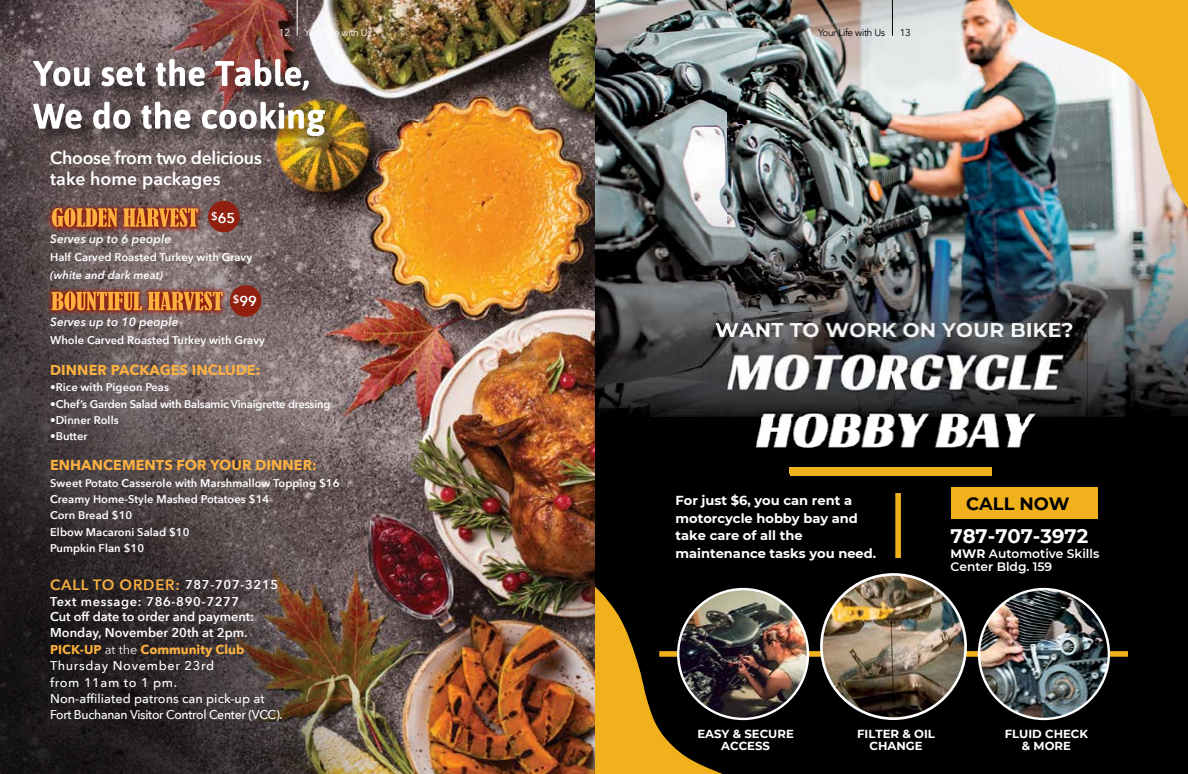
<style>
.page{position:relative;width:1188px;height:774px;background:#fff}
.page>*{position:absolute;margin:0;border:0;box-sizing:border-box;transform-origin:0 0}
.t1{font:700 19.6px "Montserrat";color:#fff}
.t2{font:700 17.8px "Montserrat";color:#000}
.t3{font:600 17.7px/21.1px "Avenir Next";letter-spacing:-.015em;color:#fff}
.t4{font:600 14.9px "Avenir Next";letter-spacing:.05em;color:#fbb040}
.t5{font:700 14.3px "Avenir Next";letter-spacing:.005em;color:#fbb040}
.t6{font:600 14.3px "Avenir Next";color:#fff}
.t7{font:700 13px/17.8px "Montserrat";color:#fff}
.t8{font:500 12.7px/16.4px "Avenir Next";letter-spacing:.005em;color:#fff}
.t9{font:600 12.7px/15.5px "Avenir Next";letter-spacing:.005em;color:#fff}
.t10{font:600 12.2px/13.2px "Montserrat";color:#fff}
.t11{font:italic 600 11.9px "Avenir Next";letter-spacing:.005em;color:#fff}
.t12{font:700 11.7px/12.4px "Montserrat";color:#fff;text-align:center}
.t13{font:600 11.1px/16.3px "Avenir Next";letter-spacing:.005em;color:#fff}
.t14{font:600 11.1px "Avenir Next";letter-spacing:-.015em;color:#fff}
.t15{font:italic 600 11.1px "Avenir Next";letter-spacing:.005em;color:#fff}
.t16{font:10px "Avenir";letter-spacing:-.04em;color:#fff}
.t17{font:10px "Avenir";letter-spacing:-.04em;color:#040407}
.t18{font:10px "Avenir";color:#030203}
.s1{font-weight:300}
.s2{font-size:12.7px;color:#fff}
.s3{font-weight:700;color:#fbb040}
.s4{font-weight:400}
.s5{font-weight:700}
</style>
<div class="page">
<div style="left:595px;top:0;width:593px;height:774px;background:#000"></div>
<img style="left:595px;top:384px;width:108px;height:33px">
<img style="left:595px;top:0;width:593px;height:252px">
<img style="left:595px;top:252px;width:133px;height:132px">
<img style="left:728px;top:252px;width:267px;height:61px">
<img style="left:995px;top:252px;width:193px;height:66px">
<img style="left:1082px;top:318px;width:106px;height:99px">
<div style="left:790px;top:467px;width:201px;height:9px;background:#f1b11d"></div>
<div style="left:895px;top:493px;width:6px;height:65px;background:#f1b11d"></div>
<svg style="left:595px;top:586px;width:215px;height:188px"></svg>
<img style="left:1002px;top:0;width:186px;height:223px">
<div style="left:659px;top:651px;width:469px;height:6px;background:#f1b11d"></div>
<img style="left:820px;top:573px;width:147px;height:147px">
<img style="left:677px;top:588px;width:132px;height:132px">
<img style="left:978px;top:588px;width:132px;height:132px">
<img style="left:703px;top:331px;width:384px;height:142px">
<img style="left:790px;top:467px;width:201px;height:6px">
<img style="left:706px;top:313px;width:376px;height:36px">
<div style="left:951px;top:487px;width:147px;height:32px;background:#f1b11d"></div>
<img style="left:0;top:0;width:595px;height:774px">
<img style="left:27px;top:53px;width:321px;height:106px">
<svg style="left:33px;top:61px;width:57px;height:25px"></svg>
<svg style="left:101px;top:63px;width:45px;height:23px"></svg>
<svg style="left:156px;top:59px;width:49px;height:27px"></svg>
<svg style="left:215px;top:59px;width:94px;height:31px"></svg>
<svg style="left:33px;top:104px;width:49px;height:25px"></svg>
<svg style="left:93px;top:102px;width:37px;height:27px"></svg>
<svg style="left:142px;top:102px;width:49px;height:27px"></svg>
<img style="left:202px;top:102px;width:123px;height:34px">
<img style="left:16px;top:172px;width:218px;height:84px">
<img style="left:16px;top:256px;width:243px;height:91px">
<div style="left:208px;top:201px;width:32px;height:31px;background:#912010;border-radius:50%"></div>
<div style="left:230px;top:285px;width:31px;height:32px;background:#912010;border-radius:50%"></div>
<svg style="left:52px;top:208px;width:65px;height:19px"></svg>
<svg style="left:123px;top:208px;width:75px;height:19px"></svg>
<svg style="left:52px;top:292px;width:90px;height:18px;background:#d17b30"></svg>
<svg style="left:148px;top:292px;width:75px;height:18px"></svg>
<hr style="left:892px;top:0;width:1px;height:36px;background:#020403">
<hr style="left:297px;top:0;width:1px;height:36px;background:#fff">
<p class="t16" style="left:279px;top:26px;width:13px">12</p>
<p class="t16" style="left:304px;top:26px;width:69px"><span class="s1">Your</span> Life with <span class="s1">Us</span></p>
<p class="t17" style="left:818px;top:26px;width:69px"><span class="s1">Your</span> Life with Us</p>
<p class="t18" style="left:900px;top:26px;width:13px">13</p>
<h3 class="t3" style="left:50px;top:146px;width:213px">Choose from two delicious take home packages</h3>
<p class="t6" style="left:211px;top:206px;width:26px"><sup>$</sup>65</p>
<p class="t11" style="left:50px;top:229px;width:122px">Serves up to 6 people</p>
<p class="t13" style="left:50px;top:249px;width:204px">Half Carved Roasted Turkey with Gravy</p>
<p class="t15" style="left:50px;top:266px;width:115px">(white and dark meat)</p>
<p class="t6" style="left:233px;top:289px;width:26px"><sup>$</sup>99</p>
<p class="t11" style="left:50px;top:312px;width:130px">Serves up to 10 people</p>
<p class="t13" style="left:50px;top:332px;width:216px">Whole Carved Roasted Turkey with Gravy</p>
<p class="t5" style="left:50px;top:358px;width:212px">DINNER PACKAGES INCLUDE:</p>
<p class="t13" style="left:50px;top:379px;width:120px">•Rice with Pigeon Peas</p>
<p class="t14" style="left:50px;top:394px;width:282px">•Chef’s Garden Salad with Balsamic Vinaigrette dressing</p>
<p class="t13" style="left:50px;top:412px;width:70px">•Dinner Rolls</p>
<p class="t13" style="left:50px;top:428px;width:39px">•Butter</p>
<p class="t5" style="left:50px;top:453px;width:268px">ENHANCEMENTS FOR YOUR DINNER:</p>
<p class="t13" style="left:50px;top:474px;width:291px">Sweet Potato Casserole with Marshmallow Topping $16<br>Creamy Home-Style Mashed Potatoes $14<br>Corn Bread $10<br>Elbow Macaroni Salad $10<br>Pumpkin Flan $10</p>
<h3 class="t4" style="left:50px;top:572px;width:230px">CALL TO ORDER: <span class="s2">787-707-3215</span></h3>
<p class="t9" style="left:50px;top:593px;width:205px">Text message: 786-890-7277<br>Cut off date to order and payment:<br>Monday, November 20th at 2pm.</p>
<p class="t8" style="left:50px;top:641px;width:234px"><span class="s3">PICK-UP</span> <span class="s4">at the</span> <span class="s3">Community Club<br></span>Thursday November 23rd<br>from 11am to 1 pm.<br>Non-affiliated patrons can pick-up at<br>Fort Buchanan Visitor Control Center (VCC).</p>
<p class="t7" style="left:675px;top:491px;width:202px">For just $6, you can rent a motorcycle hobby bay and take care of all the maintenance tasks you need.</p>
<h2 class="t2" style="left:966px;top:491px;width:105px">CALL NOW</h2>
<h1 class="t1" style="left:951px;top:522px;width:139px">787-707-3972</h1>
<p class="t10" style="left:951px;top:547px;width:150px"><span class="s5">MWR</span> Automotive Skills<br>Center Bldg. 159</p>
<p class="t12" style="left:697px;top:727px;width:98px">EASY &amp; SECURE<br>ACCESS</p>
<p class="t12" style="left:857px;top:727px;width:79px">FILTER &amp; OIL<br>CHANGE</p>
<p class="t12" style="left:1005px;top:727px;width:85px">FLUID CHECK &amp; MORE</p>
</div>
